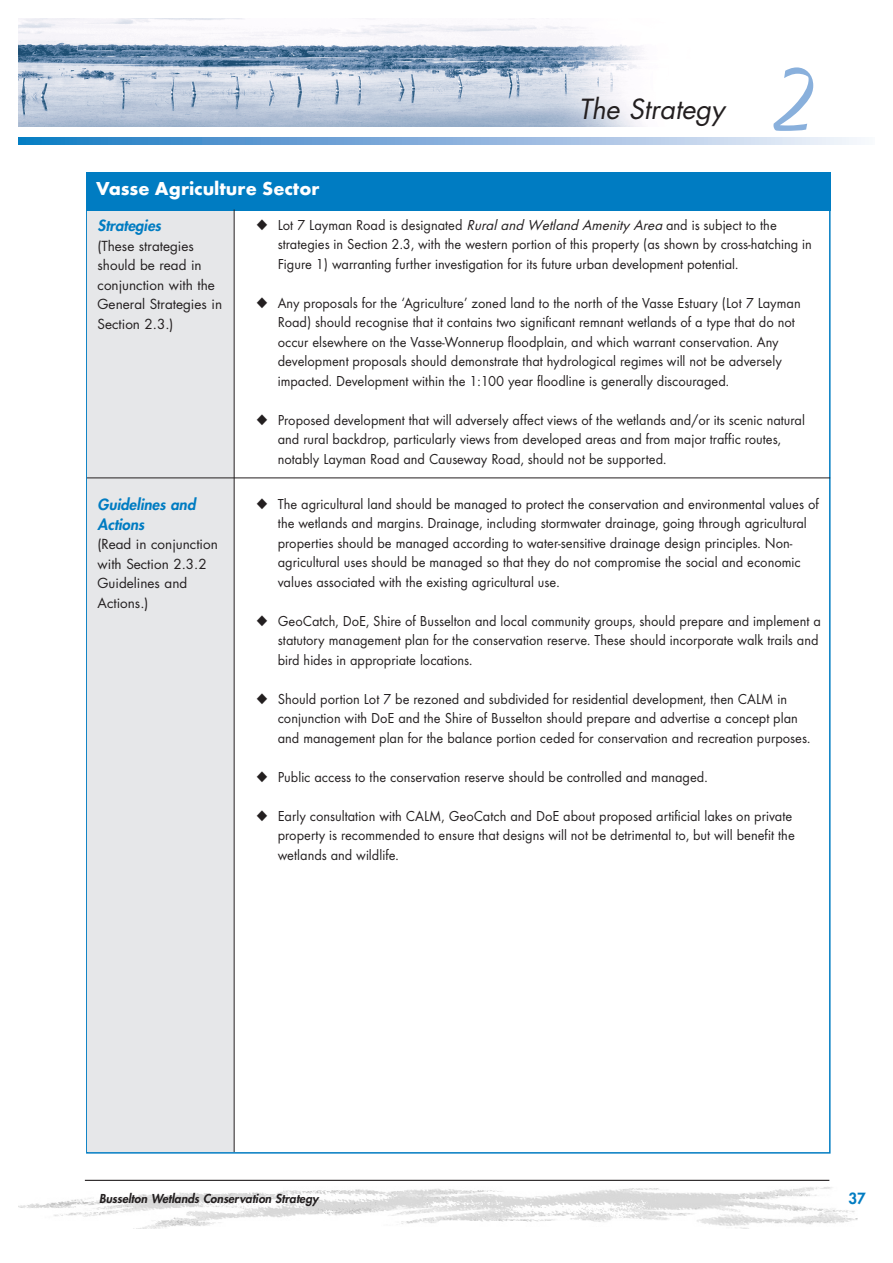
<style>
.page{position:relative;width:893px;height:1263px;background:#fff}
.page>*{position:absolute;margin:0;border:0;box-sizing:border-box;transform-origin:0 0}
.t1{font:500 90px "AT Nadianne";color:#89b0dc;scale:.8 1}
.t2{font:italic 27px "Futura";color:#231f20}
.t3{font:700 19.5px "Futura T";color:#fff}
.t4{font:15px/19.5px "Futura T";color:#231f20;scale:.95 1}
.t5{font:italic 800 15px/19.5px "Futura";color:#007cc2}
.t6{font:800 15px "Futura";color:#007cc2}
.t7{font:13.5px/19.5px "Futura";color:#231f20}
.t8{font:italic 800 12px "Futura";color:#231f20}
.s1{font-style:italic}
</style>
<div class="page">
<img style="left:18px;top:18px;width:626px;height:108px">
<svg style="left:18px;top:137px;width:843px;height:7px;background:#85b2dc"></svg>
<img style="left:18px;top:1187px;width:839px;height:42px">
<hr style="left:85px;top:1180px;width:744px;height:1px;background:#231f20">
<div style="left:88px;top:209px;width:146px;height:943px;background:#e6e7e9"></div>
<div style="left:86px;top:172px;width:744px;height:38px;background:#007cc2"></div>
<hr style="left:234px;top:210px;width:1px;height:942px;background:#231f20">
<hr style="left:87px;top:478px;width:743px;height:1px;background:#231f20">
<h3 class="t3" style="left:96px;top:181px;width:225px">Vasse Agriculture Sector</h3>
<h2 class="t2" style="left:578px;top:97px;width:147px">The Strategy</h2>
<h1 class="t1" style="left:772px;top:66px;width:53px">2</h1>
<p class="t5" style="left:98px;top:217px;width:68px">Strategies</p>
<p class="t7" style="left:98px;top:237px;width:126px">(These strategies should be read in conjunction with the<br>General Strategies in<br>Section 2.3.)</p>
<p class="t5" style="left:98px;top:496px;width:102px">Guidelines and<br>Actions</p>
<p class="t7" style="left:98px;top:536px;width:122px">(Read in conjunction with Section 2.3.2<br>Guidelines and<br>Actions.)</p>
<p class="t4" style="left:278px;top:216px;width:563px;text-indent:-21px">◆ Lot 7 Layman Road is designated <span class="s1">Ruraland Wetland Amenity Area</span>and is subject to the strategies in Section 2.3, with the western portion of this property (as shown by cross-hatching in<br>Figure 1) warranting further investigation for its future urban development potential.</p>
<p class="t4" style="left:278px;top:294px;width:552px;text-indent:-21px">◆ Any proposals for the ‘Agriculture’ zoned land to the north of the Vasse Estuary (Lot 7 Layman Road) should recognise that it contains two significant remnant wetlands of a type that do not occur elsewhere on the Vasse-Wonnerup floodplain, and which warrant conservation. Any development proposals should demonstrate that hydrological regimes will not be adversely impacted. Development within the 1:100 year floodline is generally discouraged.</p>
<p class="t4" style="left:278px;top:411px;width:556px;text-indent:-21px">◆ Proposed development that will adversely affect views of the wetlands and/or its scenic natural and rural backdrop, particularly views from developed areas and from major traffic routes, notably Layman Road and Causeway Road, should not be supported.</p>
<p class="t4" style="left:278px;top:495px;width:571px;text-indent:-21px">◆ The agricultural land should be managed to protect the conservation and environmental values of the wetlands and margins. Drainage, including stormwater drainage, going through agricultural properties should be managed according to water-sensitive drainage design principles. Non&shy;agricultural uses should be managed so that they do not compromise the social and economic values associated with the existing agricultural use.</p>
<p class="t4" style="left:278px;top:612px;width:573px;text-indent:-21px">◆ GeoCatch, DoE, Shire of Busselton and local community groups, should prepare and implement a statutory management plan for the conservation reserve. These should incorporate walk trails and bird hides in appropriate locations.</p>
<p class="t4" style="left:278px;top:690px;width:562px;text-indent:-21px">◆ Should portion Lot 7 be rezoned and subdivided for residential development, then CALM in conjunction with DoE and the Shire of Busselton should prepare and advertise a concept plan and management plan for the balance portion ceded for conservation and recreation purposes.</p>
<p class="t4" style="left:256px;top:768px;width:476px">◆ Public access to the conservation reserve should be controlled and managed.</p>
<p class="t4" style="left:278px;top:807px;width:545px;text-indent:-21px">◆ Early consultation with CALM, GeoCatch and DoE about proposed artificial lakes on private property is recommended to ensure that designs will not be detrimental to, but will benefit the wetlands and wildlife.</p>
<p class="t8" style="left:99px;top:1193px;width:221px">Busselton Wetlands Conservation Strategy</p>
<p class="t6" style="left:848px;top:1191px;width:19px">37</p>
</div>
